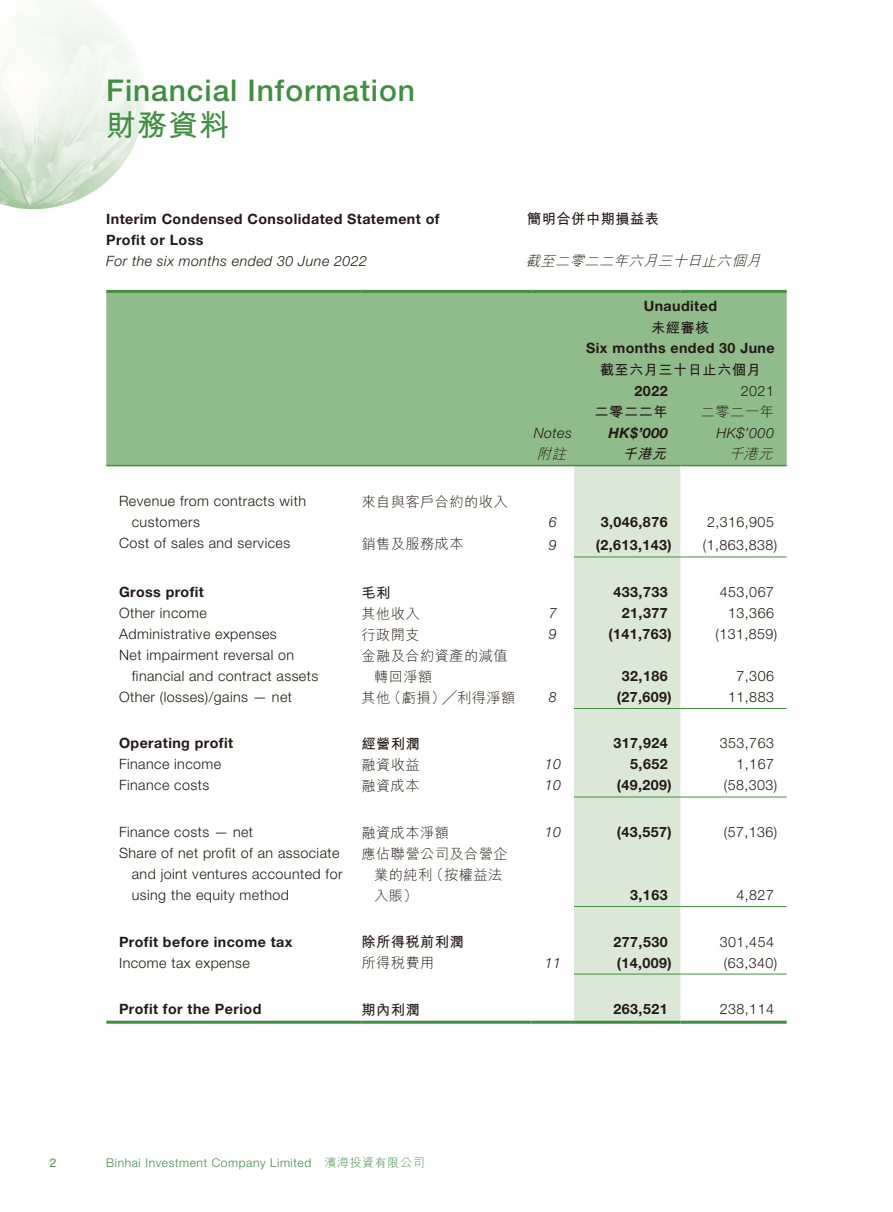
<style>
.page{position:relative;width:893px;height:1212px;background:#fff}
.page>*{position:absolute;margin:0;border:0;box-sizing:border-box;transform-origin:0 0}
.t1{font:500 30px "Helvetica Neue LT Std";letter-spacing:.03em;color:#408e42}
.t2{font:700 30px "M Hei HK";color:#408e42}
.t3{font:300 14.25px/21px "Helvetica Neue LT Std";letter-spacing:.03em;color:#231916}
.t4{font:700 14.25px/21px "Helvetica Neue LT Std";letter-spacing:.03em;color:#231916}
.t5{font:300 14.25px/21px "M Hei HK";letter-spacing:.03em;color:#231916}
.t6{font:italic 300 14.25px "Helvetica Neue LT Std";letter-spacing:.03em;color:#231916}
.t7{font:700 14.25px "M Hei HK";letter-spacing:.03em;color:#231916}
.t8{font:italic 300 14.25px "M Hei HK";color:#231916}
.t9{font:italic 700 14.25px "Helvetica Neue LT Std";color:#231916}
.t10{font:italic 700 14.25px "M Hei HK";color:#231916}
.t11{font:300 12px "Helvetica Neue LT Std";letter-spacing:.05em;color:#408e42}
.t12{font:12px "Helvetica Neue LT Std";color:#408e42}
.s1{font-family:"M Hei HK"}
</style>
<div class="page">
<img style="left:0;top:8px;width:145px;height:200px">
<div style="left:106px;top:293px;width:681px;height:172px;background:#90bb8a"></div>
<div style="left:574px;top:466px;width:106px;height:555px;background:#dbe8d7"></div>
<hr style="left:106px;top:290px;width:255px;height:3px;background:#408e42">
<hr style="left:361px;top:290px;width:170px;height:3px;background:#408e42">
<hr style="left:531px;top:290px;width:43px;height:3px;background:#408e42">
<hr style="left:106px;top:465px;width:255px;height:1px;background:#408e42">
<hr style="left:361px;top:465px;width:170px;height:1px;background:#408e42">
<hr style="left:531px;top:465px;width:43px;height:1px;background:#408e42">
<hr style="left:574px;top:465px;width:106px;height:1px;background:#408e42">
<hr style="left:680px;top:465px;width:107px;height:1px;background:#408e42">
<hr style="left:574px;top:290px;width:106px;height:3px;background:#408e42">
<hr style="left:680px;top:290px;width:107px;height:3px;background:#408e42">
<hr style="left:574px;top:557px;width:106px;height:1px;background:#408e42">
<hr style="left:680px;top:557px;width:107px;height:1px;background:#408e42">
<hr style="left:574px;top:708px;width:106px;height:1px;background:#408e42">
<hr style="left:680px;top:708px;width:107px;height:1px;background:#408e42">
<hr style="left:574px;top:797px;width:106px;height:1px;background:#408e42">
<hr style="left:680px;top:797px;width:107px;height:1px;background:#408e42">
<hr style="left:574px;top:906px;width:106px;height:1px;background:#408e42">
<hr style="left:680px;top:906px;width:107px;height:1px;background:#408e42">
<hr style="left:574px;top:974px;width:106px;height:1px;background:#408e42">
<hr style="left:680px;top:974px;width:107px;height:1px;background:#408e42">
<hr style="left:106px;top:1021px;width:255px;height:3px;background:#408e42">
<hr style="left:361px;top:1021px;width:170px;height:3px;background:#408e42">
<hr style="left:531px;top:1021px;width:43px;height:3px;background:#408e42">
<hr style="left:574px;top:1021px;width:106px;height:3px;background:#408e42">
<hr style="left:680px;top:1021px;width:107px;height:3px;background:#408e42">
<h1 class="t1" style="left:106px;top:73px;width:310px">Financial Information</h1>
<h1 class="t2" style="left:106px;top:104px;width:124px">財務資料</h1>
<p class="t4" style="left:106px;top:209px;width:335px">Interim Condensed Consolidated Statement of<br>Profit or Loss</p>
<p class="t6" style="left:106px;top:253px;width:262px">For the six months ended 30 June 2022</p>
<p class="t3" style="left:132px;top:490px;width:176px;text-indent:-13px">Revenue from contracts with customers</p>
<p class="t5" style="left:361px;top:491px;width:148px">來自與客戶合約的收入</p>
<p class="t7" style="left:527px;top:208px;width:133px">簡明合併中期損益表</p>
<p class="t8" style="left:526px;top:253px;width:240px">截至二零二二年六月三十日止六個月</p>
<p class="t4" style="left:644px;top:296px;width:75px">Unaudited</p>
<p class="t7" style="left:651px;top:317px;width:60px">未經審核</p>
<p class="t4" style="left:586px;top:338px;width:190px">Six months ended 30 June</p>
<p class="t7" style="left:600px;top:359px;width:163px">截至六月三十日止六個月</p>
<p class="t4" style="left:635px;top:380px;width:34px">2022</p>
<p class="t3" style="left:741px;top:380px;width:34px">2021</p>
<p class="t7" style="left:595px;top:401px;width:74px">二零二二年</p>
<p class="t5" style="left:701px;top:401px;width:74px">二零二一年</p>
<p class="t6" style="left:534px;top:424px;width:40px">Notes</p>
<p class="t9" style="left:608px;top:424px;width:61px">HK$’000</p>
<p class="t6" style="left:716px;top:424px;width:59px">HK$’000</p>
<p class="t8" style="left:537px;top:447px;width:34px">附註</p>
<p class="t10" style="left:622px;top:443px;width:50px">千港元</p>
<p class="t8" style="left:729px;top:447px;width:49px">千港元</p>
<p class="t6" style="left:549px;top:513px;width:9px">6</p>
<p class="t4" style="left:601px;top:511px;width:68px">3,046,876</p>
<p class="t3" style="left:707px;top:511px;width:68px">2,316,905</p>
<p class="t3" style="left:119px;top:532px;width:173px">Cost of sales and services</p>
<p class="t5" style="left:361px;top:533px;width:104px">銷售及服務成本</p>
<p class="t6" style="left:549px;top:537px;width:9px">9</p>
<p class="t4" style="left:596px;top:534px;width:78px">(2,613,143)</p>
<p class="t3" style="left:703px;top:534px;width:76px">(1,863,838)</p>
<p class="t4" style="left:119px;top:581px;width:86px">Gross profit</p>
<p class="t7" style="left:361px;top:582px;width:30px">毛利</p>
<p class="t4" style="left:614px;top:581px;width:56px">433,733</p>
<p class="t3" style="left:720px;top:581px;width:56px">453,067</p>
<p class="t3" style="left:119px;top:602px;width:89px">Other income</p>
<p class="t5" style="left:361px;top:603px;width:60px">其他收入</p>
<p class="t6" style="left:549px;top:604px;width:9px">7</p>
<p class="t4" style="left:622px;top:602px;width:47px">21,377</p>
<p class="t3" style="left:728px;top:602px;width:47px">13,366</p>
<p class="t3" style="left:119px;top:623px;width:159px">Administrative expenses</p>
<p class="t5" style="left:361px;top:624px;width:60px">行政開支</p>
<p class="t6" style="left:549px;top:625px;width:9px">9</p>
<p class="t4" style="left:608px;top:623px;width:65px">(141,763)</p>
<p class="t3" style="left:716px;top:623px;width:63px">(131,859)</p>
<p class="t3" style="left:132px;top:644px;width:188px;text-indent:-13px">Net impairment reversal on financial and contract assets</p>
<p class="t5" style="left:374px;top:645px;width:135px;text-indent:-13px">金融及合約資產的減值轉回淨額</p>
<p class="t4" style="left:622px;top:665px;width:47px">32,186</p>
<p class="t3" style="left:737px;top:665px;width:39px">7,306</p>
<p class="t3" style="left:119px;top:686px;width:174px">Other (losses)/gains — net</p>
<p class="t5" style="left:361px;top:687px;width:155px">其他（虧損）╱利得淨額</p>
<p class="t6" style="left:549px;top:688px;width:9px">8</p>
<p class="t4" style="left:617px;top:686px;width:57px">(27,609)</p>
<p class="t3" style="left:728px;top:686px;width:47px">11,883</p>
<p class="t4" style="left:119px;top:732px;width:116px">Operating profit</p>
<p class="t7" style="left:361px;top:733px;width:60px">經營利潤</p>
<p class="t4" style="left:614px;top:732px;width:56px">317,924</p>
<p class="t3" style="left:720px;top:732px;width:56px">353,763</p>
<p class="t3" style="left:119px;top:753px;width:104px">Finance income</p>
<p class="t5" style="left:361px;top:754px;width:60px">融資收益</p>
<p class="t6" style="left:545px;top:756px;width:18px">10</p>
<p class="t4" style="left:630px;top:753px;width:39px">5,652</p>
<p class="t3" style="left:737px;top:753px;width:39px">1,167</p>
<p class="t3" style="left:119px;top:774px;width:92px">Finance costs</p>
<p class="t5" style="left:361px;top:775px;width:60px">融資成本</p>
<p class="t6" style="left:545px;top:777px;width:18px">10</p>
<p class="t4" style="left:617px;top:774px;width:57px">(49,209)</p>
<p class="t3" style="left:724px;top:774px;width:55px">(58,303)</p>
<p class="t3" style="left:119px;top:821px;width:136px">Finance costs — net</p>
<p class="t5" style="left:361px;top:822px;width:89px">融資成本淨額</p>
<p class="t6" style="left:545px;top:823px;width:18px">10</p>
<p class="t4" style="left:617px;top:821px;width:57px">(43,557)</p>
<p class="t3" style="left:724px;top:821px;width:55px">(57,136)</p>
<p class="t3" style="left:132px;top:842px;width:212px;text-indent:-13px">Share of net profit of an associate and joint ventures accounted for using the equity method</p>
<p class="t5" style="left:374px;top:843px;width:135px;text-indent:-13px">應佔聯營公司及合營企業的純利（按權益法入賬）</p>
<p class="t4" style="left:630px;top:884px;width:39px">3,163</p>
<p class="t3" style="left:736px;top:884px;width:39px">4,827</p>
<p class="t4" style="left:119px;top:930px;width:175px">Profit before income tax</p>
<p class="t7" style="left:361px;top:931px;width:104px">除所得稅前利潤</p>
<p class="t4" style="left:614px;top:930px;width:56px">277,530</p>
<p class="t3" style="left:720px;top:930px;width:56px">301,454</p>
<p class="t3" style="left:119px;top:952px;width:132px">Income tax expense</p>
<p class="t5" style="left:361px;top:952px;width:74px">所得稅費用</p>
<p class="t6" style="left:545px;top:954px;width:18px">11</p>
<p class="t4" style="left:617px;top:951px;width:57px">(14,009)</p>
<p class="t3" style="left:724px;top:952px;width:55px">(63,340)</p>
<p class="t4" style="left:119px;top:998px;width:144px">Profit for the Period</p>
<p class="t7" style="left:361px;top:999px;width:60px">期內利潤</p>
<p class="t4" style="left:614px;top:998px;width:56px">263,521</p>
<p class="t3" style="left:720px;top:998px;width:56px">238,114</p>
<p class="t12" style="left:50px;top:1155px;width:8px">2</p>
<p class="t11" style="left:106px;top:1155px;width:320px">Binhai Investment Company Limited <span class="s1">濱海投資有限公司</span></p>
</div>
